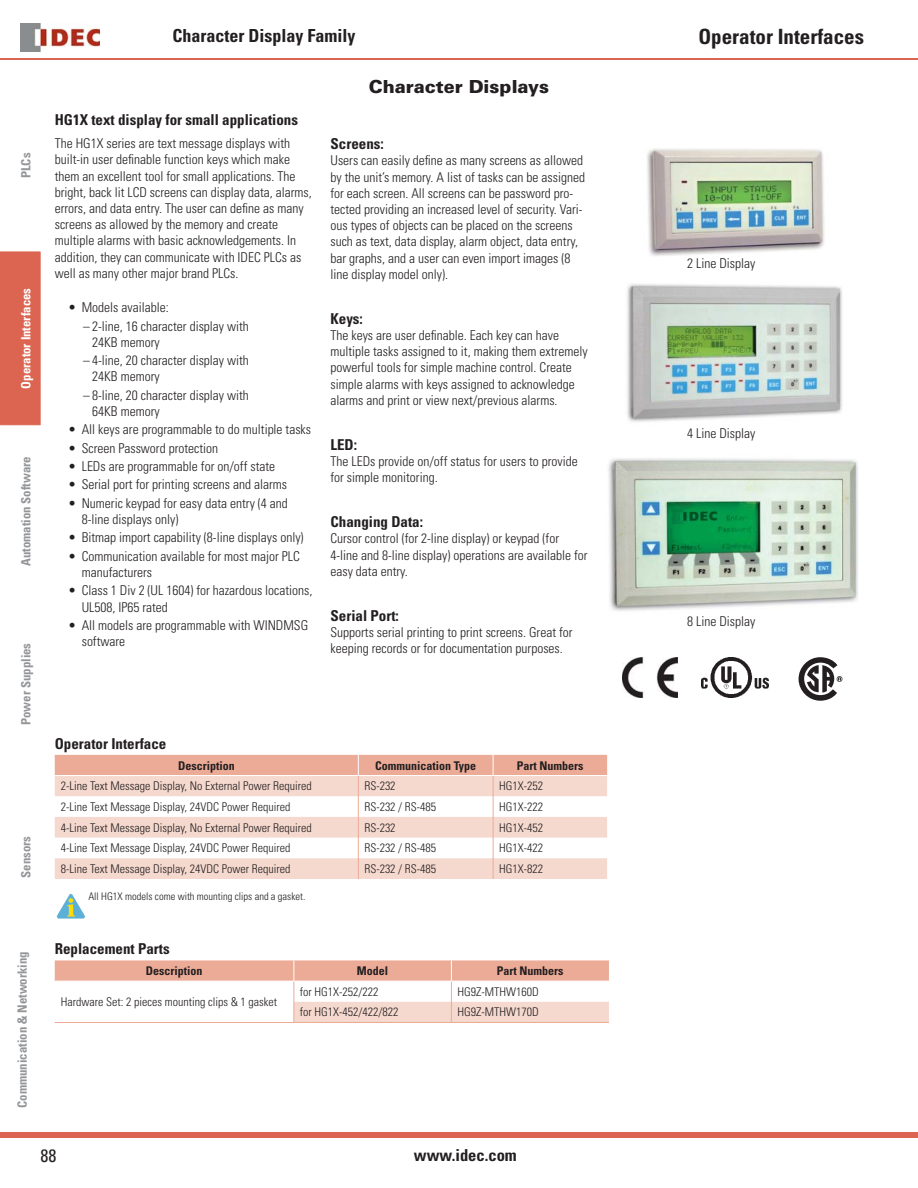
<style>
.page{position:relative;width:918px;height:1188px;background:#fff}
.page>*{position:absolute;margin:0;border:0;box-sizing:border-box;transform-origin:0 0}
.t1{font:700 condensed 21px "Univers LT Std";color:#231f20}
.t2{font:700 condensed 18px "Univers LT Std";color:#231f20}
.t3{font:900 18px "Univers LT Std";color:#231f20}
.t4{font:condensed 18px "Univers LT Std";color:#231f20}
.t5{font:700 condensed 16.5px "Univers LT Std";color:#231f20}
.t6{font:700 condensed 15px "Univers LT Std";color:#231f20}
.t7{font:300 condensed 13.5px/16.2px "Univers LT Std";color:#231f20}
.t8{font:700 condensed 12.75px "Univers LT Std";color:#939598}
.t9{font:700 condensed 12.75px "Univers LT Std";color:#fff}
.t10{font:300 condensed 12px "Univers LT Std";color:#231f20}
.t11{font:700 condensed 12px "Univers LT Std";color:#231f20}
.t12{font:300 condensed 10.5px "Univers LT Std";color:#231f20}
</style>
<div class="page">
<hr style="left:0;top:59px;width:918px;height:1px;background:#db6551">
<div style="left:0;top:1132px;width:918px;height:6px;background:#db6551"></div>
<img style="left:20px;top:24px;width:80px;height:27px">
<hr style="left:40px;top:252px;width:1px;height:172px;background:#db6551">
<div style="left:0;top:252px;width:40px;height:173px;background:#db6551"></div>
<img style="left:647px;top:148px;width:177px;height:108px">
<img style="left:627px;top:284px;width:215px;height:138px">
<img style="left:608px;top:458px;width:251px;height:153px">
<img style="left:622px;top:657px;width:55px;height:41px">
<img style="left:702px;top:657px;width:66px;height:41px">
<svg style="left:799px;top:657px;width:44px;height:44px"></svg>
<svg style="left:55px;top:755px;width:552px;height:124px"></svg>
<svg style="left:57px;top:894px;width:28px;height:25px"></svg>
<hr style="left:55px;top:1022px;width:239px;height:1px;background:#ecab97">
<svg style="left:55px;top:960px;width:554px;height:62px"></svg>
<hr style="left:294px;top:1022px;width:157px;height:1px;background:#ecab97">
<hr style="left:451px;top:1022px;width:158px;height:1px;background:#ecab97">
<p class="t8" style="left:20px;top:178px;width:27px;rotate:-90deg">PLCs</p>
<p class="t9" style="left:20px;top:389px;width:102px;rotate:-90deg">Operator Interfaces</p>
<p class="t8" style="left:20px;top:566px;width:111px;rotate:-90deg">Automation Software</p>
<p class="t8" style="left:20px;top:725px;width:84px;rotate:-90deg">Power Supplies</p>
<p class="t8" style="left:20px;top:878px;width:43px;rotate:-90deg">Sensors</p>
<p class="t8" style="left:16px;top:1108px;width:158px;rotate:-90deg">Communication &amp; Networking</p>
<h2 class="t2" style="left:172px;top:27px;width:184px">Character Display Family</h2>
<h2 class="t3" style="left:369px;top:78px;width:182px">Character Displays</h2>
<p class="t6" style="left:55px;top:112px;width:245px">HG1X text display for small applications</p>
<p class="t7" style="left:55px;top:136px;width:259px">The HG1X series are text message displays with built-in user definable function keys which make them an excellent tool for small applications. The bright, back lit LCD screens can display data, alarms, errors, and data entry. The user can define as many screens as allowed by the memory and create multiple alarms with basic acknowledgements. In addition, they can communicate with IDEC PLCs as well as many other major brand PLCs.</p>
<p class="t7" style="left:68px;top:300px;width:102px">• Models available:</p>
<p class="t7" style="left:92px;top:319px;width:158px;text-indent:-9px">– 2-line, 16 character display with<br>24KB memory</p>
<p class="t7" style="left:92px;top:353px;width:158px;text-indent:-9px">– 4-line, 20 character display with<br>24KB memory</p>
<p class="t7" style="left:92px;top:388px;width:158px;text-indent:-9px">– 8-line, 20 character display with<br>64KB memory</p>
<p class="t7" style="left:68px;top:422px;width:244px">• All keys are programmable to do multiple tasks</p>
<p class="t7" style="left:68px;top:441px;width:151px">• Screen Password protection</p>
<p class="t7" style="left:68px;top:459px;width:208px">• LEDs are programmable for on/off state</p>
<p class="t7" style="left:68px;top:477px;width:220px">• Serial port for printing screens and alarms</p>
<p class="t7" style="left:82px;top:496px;width:208px;text-indent:-14px">• Numeric keypad for easy data entry (4 and<br>8-line displays only)</p>
<p class="t7" style="left:68px;top:530px;width:237px">• Bitmap import capability (8-line displays only)</p>
<p class="t7" style="left:82px;top:549px;width:220px;text-indent:-14px">• Communication available for most major PLC manufacturers</p>
<p class="t7" style="left:82px;top:583px;width:232px;text-indent:-14px">• Class 1 Div 2 (UL 1604) for hazardous locations,<br>UL508, IP65 rated</p>
<p class="t7" style="left:82px;top:618px;width:228px;text-indent:-14px">• All models are programmable with WINDMSG software</p>
<p class="t6" style="left:330px;top:137px;width:55px">Screens:</p>
<p class="t7" style="left:330px;top:153px;width:256px">Users can easily define as many screens as allowed by the unit’s memory. A list of tasks can be assigned for each screen. All screens can be password pro&shy;tected providing an increased level of security. Vari&shy;ous types of objects can be placed on the screens such as text, data display, alarm object, data entry, bar graphs, and a user can even import images (8 line display model only).</p>
<p class="t6" style="left:330px;top:311px;width:34px">Keys:</p>
<p class="t7" style="left:330px;top:328px;width:259px">The keys are user definable. Each key can have multiple tasks assigned to it, making them extremely powerful tools for simple machine control. Create simple alarms with keys assigned to acknowledge alarms and print or view next/previous alarms.</p>
<p class="t6" style="left:330px;top:437px;width:28px">LED:</p>
<p class="t7" style="left:330px;top:454px;width:249px">The LEDs provide on/off status for users to provide for simple monitoring.</p>
<p class="t6" style="left:330px;top:515px;width:94px">Changing Data:</p>
<p class="t7" style="left:330px;top:531px;width:259px">Cursor control (for 2-line display) or keypad (for<br>4-line and 8-line display) operations are available for easy data entry.</p>
<p class="t6" style="left:330px;top:608px;width:70px">Serial Port:</p>
<p class="t7" style="left:330px;top:625px;width:244px">Supports serial printing to print screens. Great for keeping records or for documentation purposes.</p>
<p class="t6" style="left:55px;top:736px;width:113px">Operator Interface</p>
<p class="t11" style="left:178px;top:760px;width:58px">Description</p>
<p class="t11" style="left:375px;top:760px;width:102px">Communication Type</p>
<p class="t11" style="left:517px;top:760px;width:68px">Part Numbers</p>
<p class="t10" style="left:61px;top:780px;width:253px">2-Line Text Message Display, No External Power Required</p>
<p class="t10" style="left:364px;top:780px;width:33px">RS-232</p>
<p class="t10" style="left:499px;top:780px;width:45px">HG1X-252</p>
<p class="t10" style="left:61px;top:801px;width:231px">2-Line Text Message Display, 24VDC Power Required</p>
<p class="t10" style="left:364px;top:801px;width:73px">RS-232 / RS-485</p>
<p class="t10" style="left:499px;top:801px;width:45px">HG1X-222</p>
<p class="t10" style="left:61px;top:822px;width:253px">4-Line Text Message Display, No External Power Required</p>
<p class="t10" style="left:364px;top:822px;width:33px">RS-232</p>
<p class="t10" style="left:499px;top:822px;width:45px">HG1X-452</p>
<p class="t10" style="left:61px;top:842px;width:231px">4-Line Text Message Display, 24VDC Power Required</p>
<p class="t10" style="left:364px;top:842px;width:73px">RS-232 / RS-485</p>
<p class="t10" style="left:499px;top:842px;width:45px">HG1X-422</p>
<p class="t10" style="left:61px;top:863px;width:231px">8-Line Text Message Display, 24VDC Power Required</p>
<p class="t10" style="left:364px;top:863px;width:73px">RS-232 / RS-485</p>
<p class="t10" style="left:499px;top:863px;width:45px">HG1X-822</p>
<p class="t12" style="left:88px;top:891px;width:218px">All HG1X models come with mounting clips and a gasket.</p>
<p class="t6" style="left:55px;top:942px;width:117px">Replacement Parts</p>
<p class="t11" style="left:146px;top:965px;width:58px">Description</p>
<p class="t11" style="left:357px;top:965px;width:33px">Model</p>
<p class="t11" style="left:497px;top:965px;width:68px">Part Numbers</p>
<p class="t10" style="left:61px;top:996px;width:218px">Hardware Set: 2 pieces mounting clips &amp; 1 gasket</p>
<p class="t10" style="left:300px;top:986px;width:80px">for HG1X-252/222</p>
<p class="t10" style="left:457px;top:986px;width:83px">HG9Z-MTHW160D</p>
<p class="t10" style="left:300px;top:1007px;width:100px">for HG1X-452/422/822</p>
<p class="t10" style="left:457px;top:1007px;width:83px">HG9Z-MTHW170D</p>
<h2 class="t4" style="left:41px;top:1147px;width:17px">88</h2>
<p class="t5" style="left:414px;top:1148px;width:104px">www.idec.com</p>
<h1 class="t1" style="left:698px;top:27px;width:167px">Operator Interfaces</h1>
<p class="t7" style="left:687px;top:256px;width:70px">2 Line Display</p>
<p class="t7" style="left:687px;top:426px;width:70px">4 Line Display</p>
<p class="t7" style="left:687px;top:614px;width:70px">8 Line Display</p>
</div>
